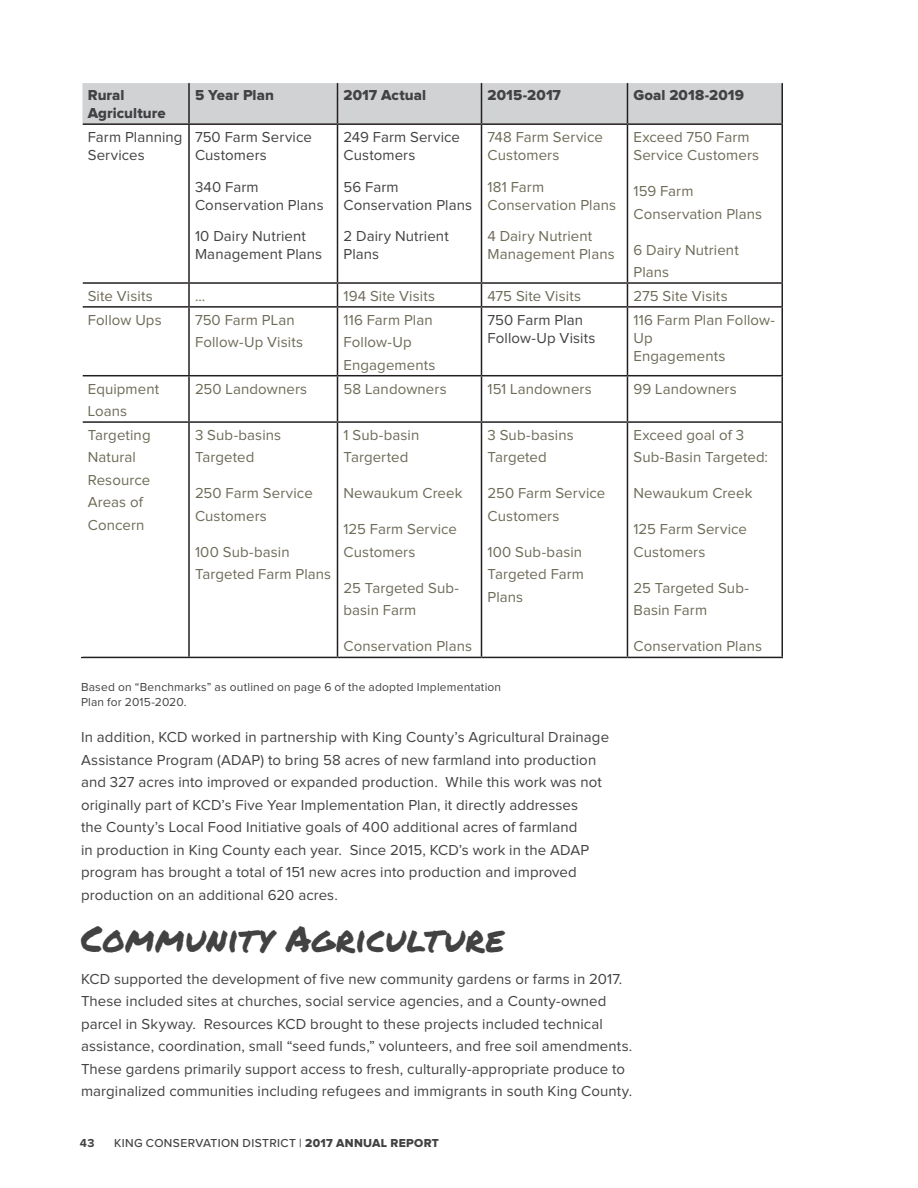
<style>
.page{position:relative;width:918px;height:1188px;background:#fff}
.page>*{position:absolute;margin:0;border:0;box-sizing:border-box;transform-origin:0 0}
.t1{font:36px "Permanent Marker";letter-spacing:.015em;color:#424242}
.Body_Copy{font:15px/22.5px "Proxima Nova";letter-spacing:.005em;color:#424242}
.Body_Copy-2{font:15px/22.5px "Proxima Nova";letter-spacing:.005em;color:#6e6b58}
.Body_Copy-3{font:15px/18px "Proxima Nova Extrabld";letter-spacing:.005em;color:#424242}
.t2{font:12px/15px "Proxima Nova";letter-spacing:.015em;color:#424242}
.t3{font:500 12px "Proxima Nova";letter-spacing:.03em;color:#424242}
.t4{font:700 12px "Proxima Nova";color:#424242}
.s1{font-family:"Proxima Nova Extrabld";font-weight:400}
</style>
<div class="page">
<div style="left:82px;top:83px;width:700px;height:40px;background:#d1d2d4"></div>
<hr style="left:188px;top:83px;width:2px;height:40px;background:#231f20">
<hr style="left:337px;top:83px;width:1px;height:40px;background:#231f20">
<hr style="left:481px;top:83px;width:1px;height:40px;background:#231f20">
<hr style="left:627px;top:83px;width:1px;height:40px;background:#231f20">
<hr style="left:782px;top:83px;width:1px;height:40px;background:#231f20">
<hr style="left:82px;top:123px;width:107px;height:2px;background:#231f20">
<hr style="left:189px;top:123px;width:149px;height:2px;background:#231f20">
<hr style="left:188px;top:125px;width:2px;height:157px;background:#231f20">
<hr style="left:338px;top:123px;width:144px;height:2px;background:#231f20">
<hr style="left:337px;top:125px;width:1px;height:157px;background:#231f20">
<hr style="left:482px;top:123px;width:145px;height:2px;background:#231f20">
<hr style="left:481px;top:125px;width:1px;height:157px;background:#231f20">
<hr style="left:627px;top:123px;width:156px;height:2px;background:#231f20">
<hr style="left:627px;top:125px;width:1px;height:157px;background:#231f20">
<hr style="left:782px;top:125px;width:1px;height:157px;background:#231f20">
<hr style="left:82px;top:282px;width:107px;height:2px;background:#231f20">
<hr style="left:189px;top:282px;width:149px;height:2px;background:#231f20">
<hr style="left:188px;top:284px;width:2px;height:22px;background:#231f20">
<hr style="left:338px;top:282px;width:144px;height:2px;background:#231f20">
<svg style="left:337px;top:284px;width:1px;height:22px"></svg>
<hr style="left:482px;top:282px;width:145px;height:2px;background:#231f20">
<svg style="left:481px;top:284px;width:1px;height:22px"></svg>
<hr style="left:627px;top:282px;width:156px;height:2px;background:#231f20">
<svg style="left:627px;top:284px;width:1px;height:22px"></svg>
<svg style="left:782px;top:284px;width:1px;height:22px"></svg>
<hr style="left:82px;top:306px;width:107px;height:2px;background:#231f20">
<hr style="left:189px;top:306px;width:149px;height:2px;background:#231f20">
<hr style="left:188px;top:308px;width:2px;height:67px;background:#231f20">
<hr style="left:338px;top:306px;width:144px;height:2px;background:#231f20">
<hr style="left:337px;top:308px;width:1px;height:67px;background:#231f20">
<hr style="left:482px;top:306px;width:145px;height:2px;background:#231f20">
<hr style="left:481px;top:308px;width:1px;height:67px;background:#231f20">
<hr style="left:627px;top:306px;width:156px;height:2px;background:#231f20">
<hr style="left:627px;top:308px;width:1px;height:67px;background:#231f20">
<hr style="left:782px;top:308px;width:1px;height:67px;background:#231f20">
<hr style="left:82px;top:375px;width:107px;height:1px;background:#231f20">
<hr style="left:189px;top:375px;width:149px;height:1px;background:#231f20">
<hr style="left:188px;top:376px;width:2px;height:45px;background:#231f20">
<hr style="left:338px;top:375px;width:144px;height:1px;background:#231f20">
<hr style="left:337px;top:376px;width:1px;height:45px;background:#231f20">
<hr style="left:482px;top:375px;width:145px;height:1px;background:#231f20">
<hr style="left:481px;top:376px;width:1px;height:45px;background:#231f20">
<hr style="left:627px;top:375px;width:156px;height:1px;background:#231f20">
<hr style="left:627px;top:376px;width:1px;height:45px;background:#231f20">
<hr style="left:782px;top:376px;width:1px;height:45px;background:#231f20">
<hr style="left:82px;top:421px;width:107px;height:2px;background:#231f20">
<hr style="left:189px;top:421px;width:149px;height:2px;background:#231f20">
<hr style="left:188px;top:423px;width:2px;height:234px;background:#231f20">
<hr style="left:338px;top:421px;width:144px;height:2px;background:#231f20">
<hr style="left:337px;top:423px;width:1px;height:234px;background:#231f20">
<hr style="left:482px;top:421px;width:145px;height:2px;background:#231f20">
<hr style="left:481px;top:423px;width:1px;height:234px;background:#231f20">
<hr style="left:627px;top:421px;width:156px;height:2px;background:#231f20">
<hr style="left:627px;top:423px;width:1px;height:234px;background:#231f20">
<hr style="left:782px;top:423px;width:1px;height:234px;background:#231f20">
<hr style="left:81px;top:657px;width:108px;height:1px;background:#231f20">
<hr style="left:189px;top:657px;width:149px;height:1px;background:#231f20">
<hr style="left:338px;top:657px;width:144px;height:1px;background:#231f20">
<hr style="left:482px;top:657px;width:145px;height:1px;background:#231f20">
<hr style="left:627px;top:657px;width:156px;height:1px;background:#231f20">
<p class="Body_Copy-3" style="left:88px;top:87px;width:80px">Rural<br>Agriculture</p>
<p class="Body_Copy-3" style="left:195px;top:87px;width:80px">5 Year Plan</p>
<p class="Body_Copy-3" style="left:344px;top:87px;width:84px">2017 Actual</p>
<p class="Body_Copy-3" style="left:488px;top:87px;width:75px">2015-2017</p>
<p class="Body_Copy-3" style="left:633px;top:87px;width:112px">Goal 2018-2019</p>
<p class="Body_Copy" style="left:88px;top:128px;width:96px;line-height:18px">Farm Planning<br>Services</p>
<p class="Body_Copy" style="left:195px;top:128px;width:118px;line-height:18px">750 Farm Service<br>Customers</p>
<p class="Body_Copy" style="left:195px;top:178px;width:130px;line-height:18px">340 Farm<br>Conservation Plans</p>
<p class="Body_Copy" style="left:195px;top:227px;width:129px;line-height:18px">10 Dairy Nutrient<br>Management Plans</p>
<p class="Body_Copy" style="left:344px;top:128px;width:118px;line-height:18px">249 Farm Service<br>Customers</p>
<p class="Body_Copy" style="left:344px;top:178px;width:130px;line-height:18px">56 Farm<br>Conservation Plans</p>
<p class="Body_Copy" style="left:344px;top:227px;width:107px;line-height:18px">2 Dairy Nutrient<br>Plans</p>
<h3 class="Body_Copy-2" style="left:488px;top:128px;width:117px;line-height:18px">748 Farm Service<br>Customers</h3>
<h3 class="Body_Copy-2" style="left:488px;top:178px;width:130px;line-height:18px">181 Farm<br>Conservation Plans</h3>
<h3 class="Body_Copy-2" style="left:488px;top:227px;width:129px;line-height:18px">4 Dairy Nutrient<br>Management Plans</h3>
<h3 class="Body_Copy-2" style="left:633px;top:128px;width:127px;line-height:18px">Exceed 750 Farm<br>Service Customers</h3>
<h3 class="Body_Copy-2" style="left:633px;top:180px;width:130px">159 Farm<br>Conservation Plans</h3>
<h3 class="Body_Copy-2" style="left:633px;top:239px;width:107px">6 Dairy Nutrient<br>Plans</h3>
<p class="Body_Copy-2" style="left:88px;top:285px;width:67px">Site Visits</p>
<p class="Body_Copy-2" style="left:195px;top:285px;width:12px">...</p>
<p class="Body_Copy-2" style="left:344px;top:285px;width:93px">194 Site Visits</p>
<p class="Body_Copy-2" style="left:488px;top:285px;width:95px">475 Site Visits</p>
<h3 class="Body_Copy-2" style="left:633px;top:285px;width:96px">275 Site Visits</h3>
<p class="Body_Copy-2" style="left:88px;top:309px;width:75px">Follow Ups</p>
<p class="Body_Copy-2" style="left:195px;top:309px;width:110px">750 Farm PLan<br>Follow-Up Visits</p>
<p class="Body_Copy-2" style="left:344px;top:309px;width:94px">116 Farm Plan<br>Follow-Up<br>Engagements</p>
<p class="Body_Copy" style="left:488px;top:311px;width:110px;line-height:18px">750 Farm Plan<br>Follow-Up Visits</p>
<h3 class="Body_Copy-2" style="left:633px;top:311px;width:143px;line-height:18px">116 Farm Plan Follow-<br>Up<br>Engagements</h3>
<p class="Body_Copy-2" style="left:88px;top:378px;width:73px">Equipment<br>Loans</p>
<p class="Body_Copy-2" style="left:195px;top:378px;width:114px">250 Landowners</p>
<p class="Body_Copy-2" style="left:344px;top:378px;width:105px">58 Landowners</p>
<p class="Body_Copy-2" style="left:488px;top:378px;width:106px">151 Landowners</p>
<h3 class="Body_Copy-2" style="left:633px;top:378px;width:105px">99 Landowners</h3>
<p class="Body_Copy-2" style="left:88px;top:424px;width:64px">Targeting<br>Natural<br>Resource<br>Areas of<br>Concern</p>
<p class="Body_Copy-2" style="left:195px;top:424px;width:88px">3 Sub-basins<br>Targeted</p>
<p class="Body_Copy-2" style="left:344px;top:424px;width:77px">1 Sub-basin<br>Targerted</p>
<p class="Body_Copy-2" style="left:344px;top:483px;width:120px">Newaukum Creek</p>
<p class="Body_Copy-2" style="left:344px;top:519px;width:115px">125 Farm Service<br>Customers</p>
<p class="Body_Copy-2" style="left:344px;top:577px;width:117px">25 Targeted Sub&shy;basin Farm</p>
<p class="Body_Copy-2" style="left:344px;top:636px;width:130px">Conservation Plans</p>
<p class="Body_Copy-2" style="left:488px;top:424px;width:88px">3 Sub-basins<br>Targeted</p>
<p class="Body_Copy-2" style="left:488px;top:483px;width:119px">250 Farm Service<br>Customers</p>
<p class="Body_Copy-2" style="left:488px;top:541px;width:98px">100 Sub-basin<br>Targeted Farm<br>Plans</p>
<h3 class="Body_Copy-2" style="left:633px;top:424px;width:136px">Exceed goal of 3<br>Sub-Basin Targeted:</h3>
<h3 class="Body_Copy-2" style="left:633px;top:483px;width:120px">Newaukum Creek</h3>
<h3 class="Body_Copy-2" style="left:633px;top:519px;width:115px">125 Farm Service<br>Customers</h3>
<h3 class="Body_Copy-2" style="left:633px;top:577px;width:117px">25 Targeted Sub-<br>Basin Farm</h3>
<h3 class="Body_Copy-2" style="left:633px;top:636px;width:130px">Conservation Plans</h3>
<p class="Body_Copy-2" style="left:195px;top:483px;width:119px">250 Farm Service<br>Customers</p>
<p class="Body_Copy-2" style="left:195px;top:541px;width:138px">100 Sub-basin<br>Targeted Farm Plans</p>
<p class="t2" style="left:81px;top:680px;width:422px">Based on “Benchmarks” as outlined on page 6 of the adopted Implementation<br>Plan for 2015-2020.</p>
<p class="Body_Copy" style="left:81px;top:726px;width:530px">In addition, KCD worked in partnership with King County’s Agricultural Drainage Assistance Program (ADAP) to bring 58 acres of new farmland into production and 327 acres into improved or expanded production. While this work was not originally part of KCD’s Five Year Implementation Plan, it directly addresses<br>the County’s Local Food Initiative goals of 400 additional acres of farmland<br>in production in King County each year. Since 2015, KCD’s work in the ADAP program has brought a total of 151 new acres into production and improved production on an additional 620 acres.</p>
<p class="t1" style="left:81px;top:912px;width:425px">Community Agriculture</p>
<p class="Body_Copy" style="left:81px;top:968px;width:553px">KCD supported the development of five new community gardens or farms in 2017.<br>These included sites at churches, social service agencies, and a County-owned parcel in Skyway. Resources KCD brought to these projects included technical assistance, coordination, small “seed funds,” volunteers, and free soil amendments.<br>These gardens primarily support access to fresh, culturally-appropriate produce to marginalized communities including refugees and immigrants in south King County.</p>
<p class="t4" style="left:80px;top:1136px;width:16px">43</p>
<p class="t3" style="left:114px;top:1134px;width:327px">KING CONSERVATION DISTRICT | <span class="s1">2017 ANNUAL REPORT</span></p>
</div>
